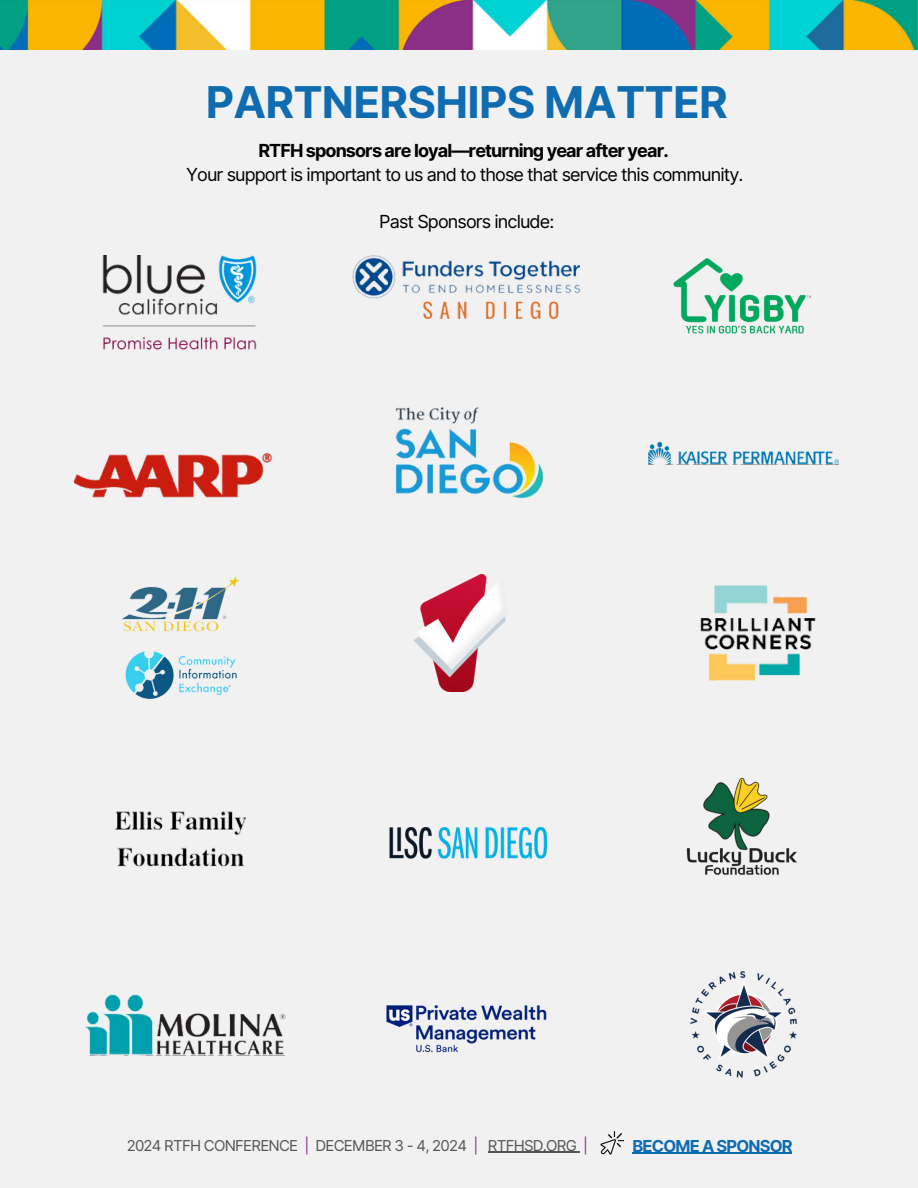
<style>
.page{position:relative;width:918px;height:1188px;background:#f1f1f1}
.page>*{position:absolute;margin:0;border:0;box-sizing:border-box;transform-origin:0 0}
.t1{font:700 43.8px "Inter";letter-spacing:-.015em;color:#106cb1}
.t2{font:18px/23.7px "Inter";letter-spacing:-.05em;color:#000;text-align:center}
.t3{font:700 16.5px "Inter";letter-spacing:-.05em;color:#106cb1}
.t4{font:15px "Inter";letter-spacing:-.05em;color:#545454}
.s1{font-weight:700}
.s2{color:#8b2f86}
</style>
<div class="page">
<img style="left:0;top:0;width:918px;height:50px">
<img style="left:102px;top:256px;width:155px;height:94px">
<img style="left:352px;top:256px;width:229px;height:63px">
<img style="left:673px;top:258px;width:138px;height:76px">
<img style="left:74px;top:452px;width:199px;height:46px">
<img style="left:395px;top:408px;width:148px;height:91px">
<img style="left:648px;top:443px;width:191px;height:21px">
<img style="left:122px;top:576px;width:118px;height:123px">
<img style="left:413px;top:575px;width:93px;height:117px">
<img style="left:700px;top:585px;width:116px;height:96px">
<img style="left:115px;top:811px;width:132px;height:56px">
<img style="left:389px;top:827px;width:159px;height:32px">
<img style="left:686px;top:777px;width:111px;height:98px">
<img style="left:85px;top:995px;width:201px;height:60px">
<img style="left:386px;top:1005px;width:161px;height:48px">
<img style="left:690px;top:971px;width:107px;height:107px">
<svg style="left:600px;top:1131px;width:24px;height:24px"></svg>
<hr style="left:488px;top:1152px;width:88px;height:1px;background:#545454">
<hr style="left:632px;top:1153px;width:160px;height:1px;background:#106cb1">
<p class="t1" style="left:206px;top:76px;width:524px">PARTNERSHIPS MATTER</p>
<p class="t2" style="left:186px;top:139px;width:559px"><span class="s1">RTFH sponsors are loyal—returning year after year.<br></span>Your support is important to us and to those that service this community.</p>
<p class="t2" style="left:379px;top:210px;width:177px">Past Sponsors include:</p>
<p class="t4" style="left:127px;top:1136px;width:463px">2024 RTFH CONFERENCE <span class="s2">|</span> DECEMBER 3 - 4, 2024 <span class="s2">|</span> RTFHSD.ORG <span class="s2">|</span></p>
<h2 class="t3" style="left:632px;top:1136px;width:162px">BECOME A SPONSOR</h2>
</div>
